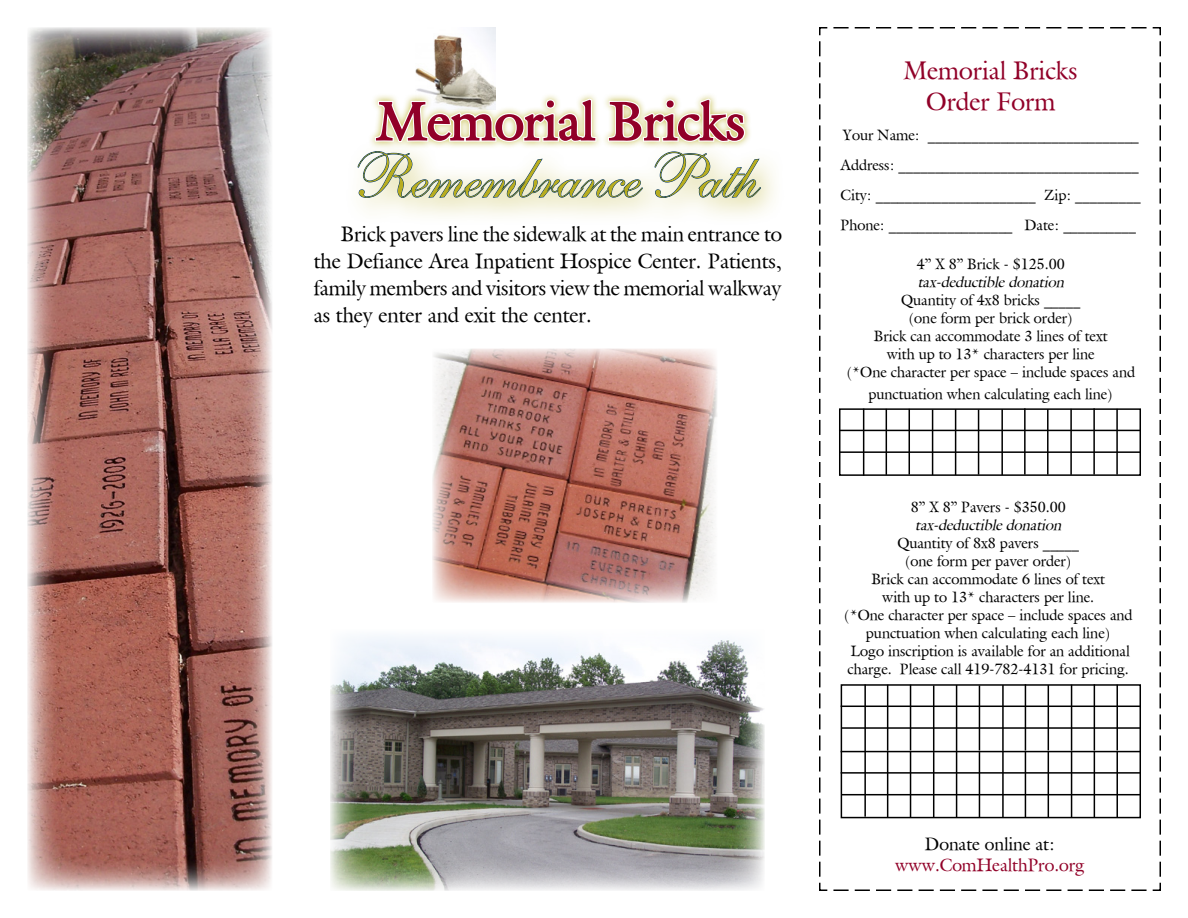
<style>
.page{position:relative;width:1188px;height:918px;background:#fff}
.page>*{position:absolute;margin:0;border:0;box-sizing:border-box;transform-origin:0 0}
.t1{font:63px "Elegance";letter-spacing:-.02em;color:#b8ad1f}
.t2{font:700 54px "Galant";color:#910028}
.t3{font:25.5px/30.6px "Galant Normal";color:#910028;text-align:center}
.t4{font:21px/27px "Galant Normal";letter-spacing:-.005em;color:#000;text-align:justify}
.t5{font:18px "Galant Normal";color:#910028}
.t6{font:18px "Galant Normal";color:#000}
.t7{font:15px/18px "Galant Normal";color:#000;text-align:center}
.t8{font:italic 15px "Galant";color:#000}
</style>
<div class="page">
<img style="left:27px;top:27px;width:245px;height:864px">
<svg style="left:819px;top:27px;width:342px;height:864px"></svg>
<div style="left:839px;top:408px;width:302px;height:68px;border:2px solid #000"></div>
<hr style="left:839px;top:430px;width:301px;height:1px;background:#000">
<hr style="left:840px;top:451px;width:300px;height:2px;background:#000">
<hr style="left:863px;top:409px;width:1px;height:67px;background:#000">
<hr style="left:886px;top:409px;width:1px;height:66px;background:#000">
<hr style="left:909px;top:409px;width:1px;height:66px;background:#000">
<hr style="left:932px;top:410px;width:1px;height:65px;background:#000">
<hr style="left:955px;top:409px;width:1px;height:66px;background:#000">
<hr style="left:978px;top:410px;width:1px;height:65px;background:#000">
<hr style="left:1001px;top:409px;width:2px;height:66px;background:#000">
<hr style="left:1024px;top:408px;width:2px;height:67px;background:#000">
<hr style="left:1047px;top:409px;width:2px;height:66px;background:#000">
<hr style="left:1070px;top:409px;width:2px;height:66px;background:#000">
<hr style="left:1093px;top:408px;width:2px;height:67px;background:#000">
<hr style="left:1116px;top:409px;width:2px;height:66px;background:#000">
<div style="left:841px;top:684px;width:300px;height:134px;border:2px solid #000"></div>
<hr style="left:841px;top:706px;width:299px;height:1px;background:#000">
<hr style="left:841px;top:727px;width:299px;height:2px;background:#000">
<hr style="left:864px;top:684px;width:2px;height:68px;background:#000">
<hr style="left:887px;top:685px;width:1px;height:66px;background:#000">
<hr style="left:910px;top:685px;width:1px;height:65px;background:#000">
<hr style="left:933px;top:686px;width:1px;height:65px;background:#000">
<hr style="left:956px;top:685px;width:1px;height:66px;background:#000">
<hr style="left:979px;top:686px;width:1px;height:64px;background:#000">
<hr style="left:1002px;top:685px;width:2px;height:66px;background:#000">
<hr style="left:1025px;top:684px;width:1px;height:66px;background:#000">
<hr style="left:1048px;top:685px;width:1px;height:65px;background:#000">
<hr style="left:1071px;top:685px;width:1px;height:66px;background:#000">
<hr style="left:1094px;top:684px;width:1px;height:66px;background:#000">
<hr style="left:1116px;top:685px;width:2px;height:65px;background:#000">
<hr style="left:841px;top:772px;width:299px;height:2px;background:#000">
<hr style="left:841px;top:794px;width:299px;height:1px;background:#000">
<hr style="left:864px;top:751px;width:2px;height:66px;background:#000">
<hr style="left:887px;top:751px;width:1px;height:66px;background:#000">
<hr style="left:910px;top:751px;width:1px;height:66px;background:#000">
<hr style="left:933px;top:752px;width:1px;height:66px;background:#000">
<hr style="left:956px;top:752px;width:1px;height:66px;background:#000">
<hr style="left:979px;top:752px;width:1px;height:65px;background:#000">
<hr style="left:1002px;top:752px;width:2px;height:66px;background:#000">
<hr style="left:1025px;top:751px;width:1px;height:66px;background:#000">
<hr style="left:1048px;top:752px;width:1px;height:65px;background:#000">
<hr style="left:1071px;top:751px;width:1px;height:66px;background:#000">
<hr style="left:1094px;top:751px;width:1px;height:66px;background:#000">
<hr style="left:1116px;top:751px;width:2px;height:66px;background:#000">
<hr style="left:841px;top:751px;width:300px;height:1px;background:#000">
<img style="left:432px;top:348px;width:285px;height:255px">
<img style="left:330px;top:636px;width:435px;height:255px">
<div style="left:344px;top:136px;width:442px;height:90px;background:#b8ad1f;opacity:.75"></div>
<svg style="left:357px;top:27px;width:404px;height:197px"></svg>
<h2 class="t2" style="left:378px;top:85px;width:369px">Memorial Bricks</h2>
<h1 class="t1" style="left:346px;top:139px;width:404px">Remembrance Path</h1>
<h3 class="t4" style="left:314px;top:220px;width:470px;text-indent:27px">Brick pavers line the sidewalk at the main entrance to the Defiance Area Inpatient Hospice Center. Patients, family members and visitors view the memorial walkway as they enter and exit the center.</h3>
<h3 class="t3" style="left:904px;top:55px;width:175px">Memorial Bricks<br>Order Form</h3>
<p class="t7" style="left:841px;top:119px;width:302px;line-height:30px;text-align:left">Your Name: _____________________________ Address: _________________________________ City: ______________________ Zip: _________ Phone: _________________ Date: __________</p>
<p class="t7" style="left:917px;top:255px;width:150px">4” X 8” Brick - $125.00</p>
<p class="t8" style="left:918px;top:272px;width:148px">tax-deductible donation</p>
<p class="t7" style="left:846px;top:291px;width:290px">Quantity of 4x8 bricks _____<br>(one form per brick order)<br>Brick can accommodate 3 lines of text<br>with up to 13* characters per line<br>(*One character per space – include spaces and</p>
<p class="t7" style="left:868px;top:385px;width:246px">punctuation when calculating each line)</p>
<p class="t7" style="left:911px;top:497px;width:157px">8” X 8” Pavers - $350.00</p>
<p class="t8" style="left:915px;top:515px;width:148px">tax-deductible donation</p>
<p class="t7" style="left:844px;top:533px;width:290px">Quantity of 8x8 pavers _____<br>(one form per paver order)<br>Brick can accommodate 6 lines of text<br>with up to 13* characters per line.<br>(*One character per space – include spaces and punctuation when calculating each line)<br>Logo inscription is available for an additional charge. Please call 419-782-4131 for pricing.</p>
<p class="t6" style="left:925px;top:832px;width:132px">Donate online at:</p>
<p class="t5" style="left:895px;top:854px;width:191px">www.ComHealthPro.org</p>
</div>
